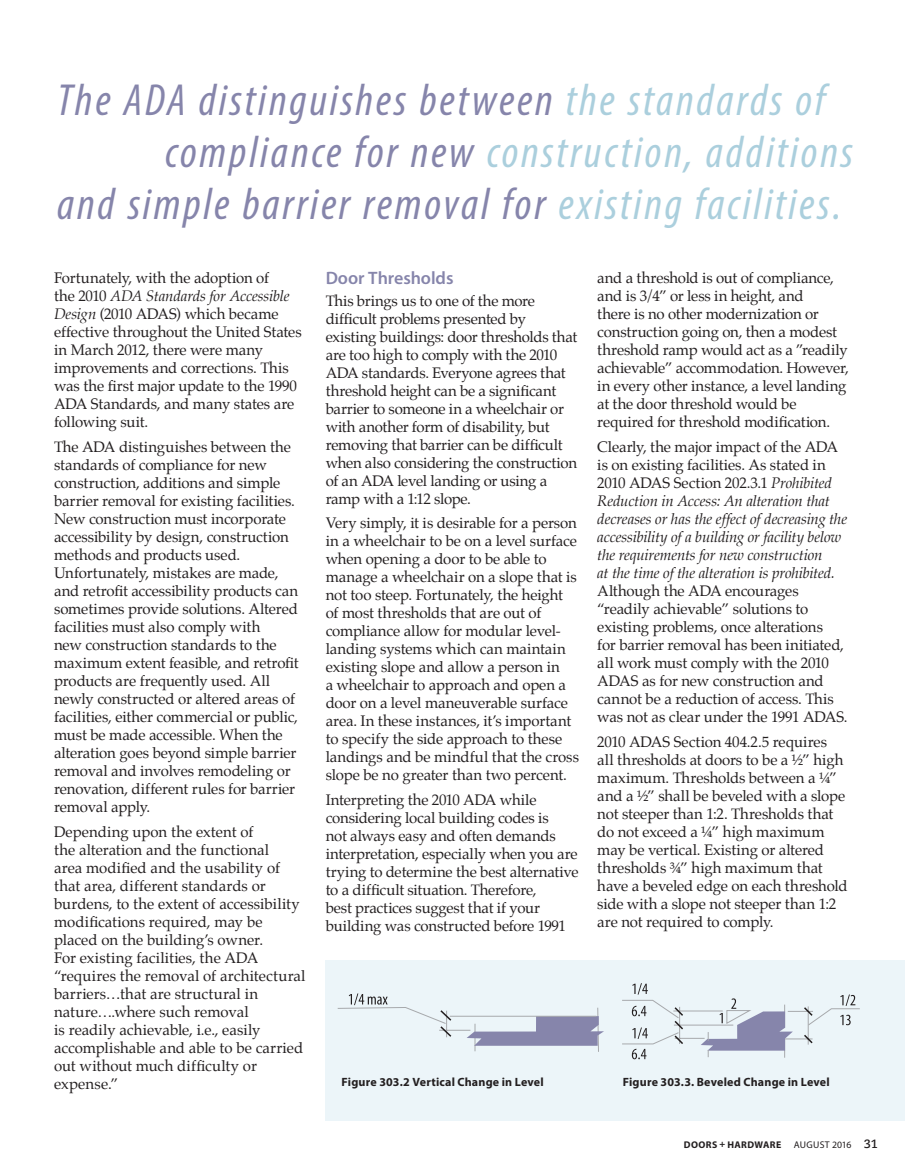
<style>
.page{position:relative;width:905px;height:1175px;background:#fff}
.page>*{position:absolute;margin:0;border:0;box-sizing:border-box;transform-origin:0 0}
.t1{font:italic condensed 45.15px "Myriad Pro";letter-spacing:.06em;color:#8685ab}
.t2{font:italic condensed 45.15px "Myriad Pro";letter-spacing:.06em;color:#abcfdd}
.t3{font:600 18px "Myriad Pro";letter-spacing:-.005em;color:#8685ab}
.t4{font:15px/18px "Palatino";letter-spacing:-.01em;color:#231f20}
.t5{font:italic 15px/18px "Palatino";letter-spacing:-.01em;color:#231f20}
.t6{font:700 12px "Myriad Pro";letter-spacing:.015em;color:#231f20}
.t7{font:700 9.75px "Myriad Pro";letter-spacing:.04em;color:#231f20}
.t8{font:9.75px "Myriad Pro";letter-spacing:.015em;color:#231f20}
.s1{color:#abcfdd}
.s2{color:#8685ab}
.s3{font-style:italic}
.s4{font-style:normal}
.s5{font-family:"Caecilia LT Std";font-weight:700;font-size:12px}
</style>
<div class="page">
<div style="left:326px;top:960px;width:578px;height:160px;background:#ecf5f9"></div>
<svg style="left:337px;top:993px;width:267px;height:59px"></svg>
<svg style="left:622px;top:983px;width:238px;height:76px"></svg>
<h1 class="t1" style="left:57px;top:73px;width:769px">The ADA distinguishes between <span class="s1">the standards of</span></h1>
<h1 class="t2" style="left:165px;top:125px;width:689px"><span class="s2">compliance for new</span> construction, additions</h1>
<h1 class="t1" style="left:57px;top:177px;width:785px">and simple barrier removal for <span class="s1">existing facilities.</span></h1>
<p class="t4" style="left:54px;top:269px;width:249px">Fortunately, with the adoption of<br>the 2010 <span class="s3">ADA Standards for Accessible Design</span> (2010 ADAS) which became effective throughout the United States in March 2012, there were many improvements and corrections. This was the first major update to the 1990<br>ADA Standards, and many states are following suit.</p>
<p class="t4" style="left:54px;top:438px;width:246px">The ADA distinguishes between the standards of compliance for new construction, additions and simple barrier removal for existing facilities.<br>New construction must incorporate accessibility by design, construction methods and products used.<br>Unfortunately, mistakes are made, and retrofit accessibility products can sometimes provide solutions. Altered facilities must also comply with<br>new construction standards to the maximum extent feasible, and retrofit products are frequently used. All newly constructed or altered areas of facilities, either commercial or public, must be made accessible. When the alteration goes beyond simple barrier removal and involves remodeling or renovation, different rules for barrier removal apply.</p>
<p class="t4" style="left:54px;top:822px;width:253px">Depending upon the extent of<br>the alteration and the functional<br>area modified and the usability of that area, different standards or burdens, to the extent of accessibility modifications required, may be placed on the building’s owner.<br>For existing facilities, the ADA “requires the removal of architectural barriers…that are structural in nature….where such removal<br>is readily achievable, i.e., easily accomplishable and able to be carried out without much difficulty or expense.”</p>
<p class="t3" style="left:326px;top:267px;width:129px">Door Thresholds</p>
<p class="t4" style="left:326px;top:291px;width:253px">This brings us to one of the more difficult problems presented by existing buildings: door thresholds that are too high to comply with the 2010<br>ADA standards. Everyone agrees that threshold height can be a significant barrier to someone in a wheelchair or with another form of disability, but removing that barrier can be difficult when also considering the construction of an ADA level landing or using a ramp with a 1:12 slope.</p>
<p class="t4" style="left:326px;top:514px;width:255px">Very simply, it is desirable for a person in a wheelchair to be on a level surface when opening a door to be able to manage a wheelchair on a slope that is not too steep. Fortunately, the height of most thresholds that are out of compliance allow for modular level&shy;landing systems which can maintain existing slope and allow a person in<br>a wheelchair to approach and open a door on a level maneuverable surface area. In these instances, it’s important to specify the side approach to these landings and be mindful that the cross slope be no greater than two percent.</p>
<p class="t4" style="left:326px;top:791px;width:254px">Interpreting the 2010 ADA while considering local building codes is<br>not always easy and often demands interpretation, especially when you are trying to determine the best alternative to a difficult situation. Therefore,<br>best practices suggest that if your building was constructed before 1991</p>
<p class="t4" style="left:597px;top:269px;width:253px">and a threshold is out of compliance, and is 3/4” or less in height, and<br>there is no other modernization or construction going on, then a modest threshold ramp would act as a ”readily achievable” accommodation. However, in every other instance, a level landing at the door threshold would be required for threshold modification.</p>
<p class="t5" style="left:597px;top:438px;width:251px"><span class="s4">Clearly, the major impact of the ADA is on existing facilities. As stated in 2010 ADAS Section 202.3.1</span> Prohibited Reduction in Access: An alteration that decreases or has the effect of decreasing the accessibility of a building or facility below the requirements for new construction<br>at the time of the alteration is prohibited.</p>
<p class="t4" style="left:597px;top:582px;width:252px">Although the ADA encourages “readily achievable” solutions to existing problems, once alterations<br>for barrier removal has been initiated, all work must comply with the 2010<br>ADAS as for new construction and cannot be a reduction of access. This was not as clear under the 1991 ADAS.</p>
<p class="t4" style="left:597px;top:732px;width:252px">2010 ADAS Section 404.2.5 requires<br>all thresholds at doors to be a ½” high maximum. Thresholds between a ¼” and a ½” shall be beveled with a slope not steeper than 1:2. Thresholds that do not exceed a ¼” high maximum may be vertical. Existing or altered thresholds ¾” high maximum that have a beveled edge on each threshold side with a slope not steeper than 1:2 are not required to comply.</p>
<p class="t6" style="left:341px;top:1074px;width:204px">Figure 303.2 Vertical Change in Level</p>
<p class="t6" style="left:622px;top:1074px;width:208px">Figure 303.3. Beveled Change in Level</p>
<p class="t7" style="left:684px;top:1138px;width:99px">DOORS + HARDWARE</p>
<p class="t8" style="left:793px;top:1138px;width:86px">AUGUST 2016 <span class="s5">31</span></p>
</div>
